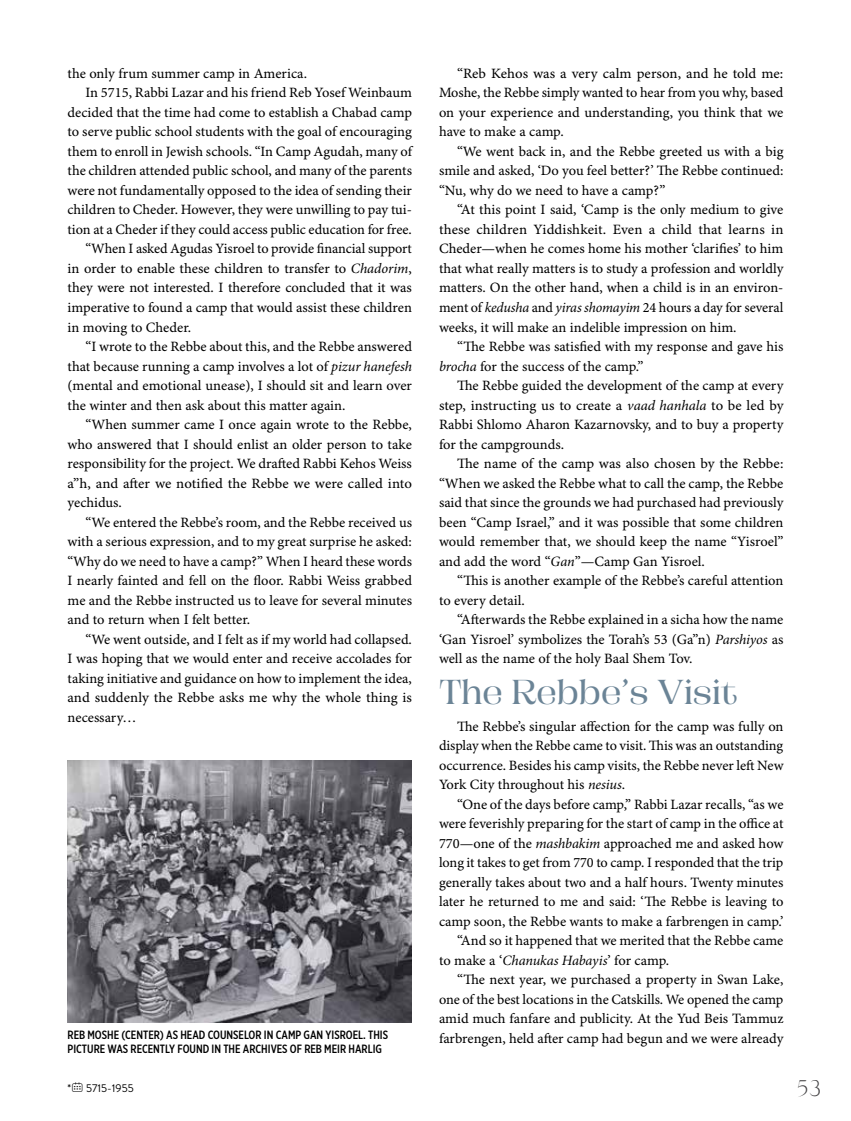
<style>
.page{position:relative;width:851px;height:1121px;background:#fff}
.page>*{position:absolute;margin:0;border:0;box-sizing:border-box;transform-origin:0 0}
.t1{font:34.5px "Campaign Serif";letter-spacing:-.015em;color:#6b8496}
.t2{font:200 22.5px "Silk Serif";color:#414042}
.t3{font:14.25px/19.5px "Minion Pro Capt";letter-spacing:-.005em;color:#000;text-align:justify}
.t4{font:500 12px/14.4px "Gotham X Narrow";color:#000}
.t5{font:11.25px "Brandon Grotesque";color:#000}
.s1{font-family:"Minion Pro";font-style:italic}
.s2{font-family:"Panton Icons C";font-weight:700}
</style>
<div class="page">
<img style="left:68px;top:760px;width:344px;height:262px">
<p class="t3" style="left:439px;top:64px;width:346px;text-indent:18px">“Reb Kehos was a very calm person, and he told me:<br>Moshe, the Rebbe simply wanted to hear from you why, based on your experience and understanding, you think that we have to make a camp.</p>
<p class="t3" style="left:439px;top:142px;width:346px;text-indent:18px">“We went back in, and the Rebbe greeted us with a big smile and asked, ‘Do you feel better?’ The Rebbe continued: “Nu, why do we need to have a camp?”</p>
<p class="t3" style="left:439px;top:201px;width:346px;text-indent:18px">“At this point I said, ‘Camp is the only medium to give these children Yiddishkeit. Even a child that learns in Cheder—when he comes home his mother ‘clarifies’ to him that what really matters is to study a profession and worldly matters. On the other hand, when a child is in an environ&shy;ment of <span class="s1">kedusha</span> and <span class="s1">yiras shomayim</span> 24 hours a day for several weeks, it will make an indelible impression on him.</p>
<p class="t3" style="left:439px;top:337px;width:346px;text-indent:18px">“The Rebbe was satisfied with my response and gave his <span class="s1">brocha</span> for the success of the camp.”</p>
<p class="t3" style="left:439px;top:376px;width:346px;text-indent:18px">The Rebbe guided the development of the camp at every step, instructing us to create a <span class="s1">vaad hanhala</span> to be led by Rabbi Shlomo Aharon Kazarnovsky, and to buy a property for the campgrounds.</p>
<p class="t3" style="left:439px;top:454px;width:346px;text-indent:18px">The name of the camp was also chosen by the Rebbe: “When we asked the Rebbe what to call the camp, the Rebbe said that since the grounds we had purchased had previously been “Camp Israel,” and it was possible that some children would remember that, we should keep the name “Yisroel” and add the word “<span class="s1">Gan</span>”—Camp Gan Yisroel.</p>
<p class="t3" style="left:439px;top:571px;width:346px;text-indent:18px">“This is another example of the Rebbe’s careful attention to every detail.</p>
<p class="t3" style="left:439px;top:610px;width:346px;text-indent:18px">“Afterwards the Rebbe explained in a sicha how the name ‘Gan Yisroel’ symbolizes the Torah’s 53 (Ga”n) <span class="s1">Parshiyos</span> as well as the name of the holy Baal Shem Tov.</p>
<h1 class="t1" style="left:439px;top:669px;width:300px">The Rebbe’s Visit</h1>
<p class="t3" style="left:439px;top:717px;width:346px;text-indent:18px">The Rebbe’s singular affection for the camp was fully on display when the Rebbe came to visit. This was an outstanding occurrence. Besides his camp visits, the Rebbe never left New York City throughout his <span class="s1">nesius</span>.</p>
<p class="t3" style="left:457px;top:795px;width:328px">“One of the days before camp,” Rabbi Lazar recalls, “as we</p>
<p class="t3" style="left:439px;top:814px;width:346px">were feverishly preparing for the start of camp in the office at</p>
<p class="t3" style="left:439px;top:834px;width:346px">770—one of the <span class="s1">mashbakim</span> approached me and asked how</p>
<p class="t3" style="left:439px;top:853px;width:346px">long it takes to get from 770 to camp. I responded that the trip</p>
<p class="t3" style="left:439px;top:873px;width:346px">generally takes about two and a half hours. Twenty minutes</p>
<p class="t3" style="left:439px;top:892px;width:346px">later he returned to me and said: ‘The Rebbe is leaving to</p>
<p class="t3" style="left:439px;top:912px;width:346px">camp soon, the Rebbe wants to make a farbrengen in camp.’</p>
<p class="t3" style="left:457px;top:931px;width:328px">“And so it happened that we merited that the Rebbe came</p>
<p class="t3" style="left:439px;top:951px;width:232px">to make a ‘<span class="s1">Chanukas Habayis</span>’ for camp.</p>
<p class="t3" style="left:457px;top:970px;width:328px">“The next year, we purchased a property in Swan Lake,</p>
<p class="t3" style="left:439px;top:990px;width:346px">one of the best locations in the Catskills. We opened the camp</p>
<p class="t3" style="left:439px;top:1009px;width:346px">amid much fanfare and publicity. At the Yud Beis Tammuz</p>
<p class="t3" style="left:439px;top:1029px;width:346px">farbrengen, held after camp had begun and we were already</p>
<p class="t3" style="left:68px;top:64px;width:241px">the only frum summer camp in America.</p>
<p class="t3" style="left:86px;top:84px;width:328px">In 5715, Rabbi Lazar and his friend Reb Yosef Weinbaum</p>
<p class="t3" style="left:68px;top:103px;width:346px">decided that the time had come to establish a Chabad camp</p>
<p class="t3" style="left:68px;top:123px;width:346px">to serve public school students with the goal of encouraging</p>
<p class="t3" style="left:68px;top:142px;width:346px">them to enroll in Jewish schools. “In Camp Agudah, many of</p>
<p class="t3" style="left:68px;top:162px;width:346px">the children attended public school, and many of the parents</p>
<p class="t3" style="left:68px;top:181px;width:346px">were not fundamentally opposed to the idea of sending their</p>
<p class="t3" style="left:68px;top:201px;width:346px">children to Cheder. However, they were unwilling to pay tui-</p>
<p class="t3" style="left:68px;top:220px;width:346px">tion at a Cheder if they could access public education for free.</p>
<p class="t3" style="left:86px;top:240px;width:328px">“When I asked Agudas Yisroel to provide financial support</p>
<p class="t3" style="left:68px;top:259px;width:346px">in order to enable these children to transfer to <span class="s1">Chadorim</span>,</p>
<p class="t3" style="left:68px;top:279px;width:346px">they were not interested. I therefore concluded that it was</p>
<p class="t3" style="left:68px;top:298px;width:346px">imperative to found a camp that would assist these children</p>
<p class="t3" style="left:68px;top:318px;width:125px">in moving to Cheder.</p>
<p class="t3" style="left:86px;top:337px;width:328px">“I wrote to the Rebbe about this, and the Rebbe answered</p>
<p class="t3" style="left:68px;top:357px;width:346px">that because running a camp involves a lot of <span class="s1">pizur hanefesh</span></p>
<p class="t3" style="left:68px;top:376px;width:346px">(mental and emotional unease), I should sit and learn over</p>
<p class="t3" style="left:68px;top:396px;width:279px">the winter and then ask about this matter again.</p>
<p class="t3" style="left:85px;top:415px;width:328px">“When summer came I once again wrote to the Rebbe,</p>
<p class="t3" style="left:68px;top:435px;width:346px">who answered that I should enlist an older person to take</p>
<p class="t3" style="left:68px;top:454px;width:346px">responsibility for the project. We drafted Rabbi Kehos Weiss</p>
<p class="t3" style="left:68px;top:474px;width:346px">a”h, and after we notified the Rebbe we were called into</p>
<p class="t3" style="left:68px;top:493px;width:56px">yechidus.</p>
<p class="t3" style="left:86px;top:513px;width:328px">“We entered the Rebbe’s room, and the Rebbe received us</p>
<p class="t3" style="left:68px;top:532px;width:346px">with a serious expression, and to my great surprise he asked:</p>
<p class="t3" style="left:68px;top:552px;width:346px">“Why do we need to have a camp?” When I heard these words</p>
<p class="t3" style="left:68px;top:571px;width:346px">I nearly fainted and fell on the floor. Rabbi Weiss grabbed</p>
<p class="t3" style="left:68px;top:591px;width:346px">me and the Rebbe instructed us to leave for several minutes</p>
<p class="t3" style="left:68px;top:610px;width:184px">and to return when I felt better.</p>
<p class="t3" style="left:85px;top:630px;width:328px">“We went outside, and I felt as if my world had collapsed.</p>
<p class="t3" style="left:68px;top:649px;width:346px">I was hoping that we would enter and receive accolades for</p>
<p class="t3" style="left:68px;top:669px;width:346px">taking initiative and guidance on how to implement the idea,</p>
<p class="t3" style="left:68px;top:688px;width:346px">and suddenly the Rebbe asks me why the whole thing is</p>
<p class="t3" style="left:68px;top:708px;width:70px">necessary…</p>
<p class="t4" style="left:68px;top:1027px;width:322px">REB MOSHE (CENTER) AS HEAD COUNSELOR IN CAMP GAN YISROEL. THIS<br>PICTURE WAS RECENTLY FOUND IN THE ARCHIVES OF REB MEIR HARLIG</p>
<p class="t5" style="left:68px;top:1079px;width:68px">*<span class="s2">z</span> 5715-1955</p>
<h2 class="t2" style="left:796px;top:1074px;width:25px">53</h2>
</div>
